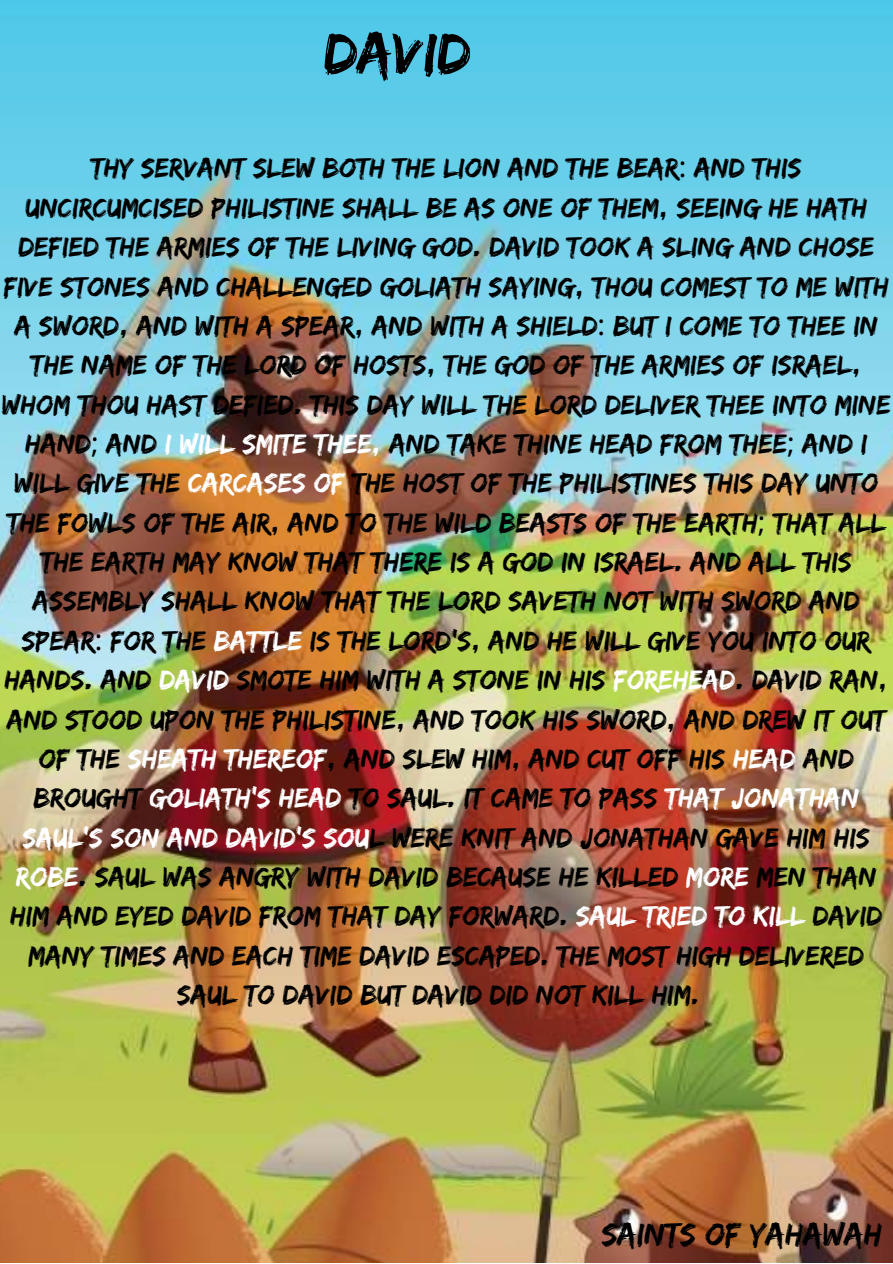
<style>
.page{position:relative;width:893px;height:1264px;background:#fff}
.page>*{position:absolute;margin:0;border:0;box-sizing:border-box;transform-origin:0 0}
.t1{font:60px "Edo";color:#000}
.t2{font:33px "Edo";color:#000}
.t3{font:28.5px/39.3px "Edo";color:#000;text-align:center}
.s1{font-family:"Noto Sans"}
.s2{color:#fff}
</style>
<div class="page">
<img style="left:0;top:0;width:892px;height:1262px">
<p class="t1" style="left:324px;top:18px;width:148px">DAVID</p>
<p class="t3" style="left:2px;top:148px;width:890px">THY SERVANT SLEW BOTH THE LION AND THE BEAR<span class="s1">:</span> AND THIS UNCIRCUMCISED PHILISTINE SHALL BE AS ONE OF THEM, SEEING HE HATH DEFIED THE ARMIES OF THE LIVING GOD. DAVID TOOK A SLING AND CHOSE FIVE STONES AND CHALLENGED GOLIATH SAYING, THOU COMEST TO ME WITH A SWORD, AND WITH A SPEAR, AND WITH A SHIELD<span class="s1">:</span> BUT I COME TO THEE IN THE NAME OF THE LORD OF HOSTS, THE GOD OF THE ARMIES OF ISRAEL, WHOM THOU HAST DEFIED. THIS DAY WILL THE LORD DELIVER THEE INTO MINE HAND<span class="s1">;</span> AND <span class="s2">I WILL SMITE THEE,</span> AND TAKE THINE HEAD FROM THEE<span class="s1">;</span> AND I WILL GIVE THE <span class="s2">CARCASES OF</span> THE HOST OF THE PHILISTINES THIS DAY UNTO THE FOWLS OF THE AIR, AND TO THE WILD BEASTS OF THE EARTH<span class="s1">;</span> THAT ALL THE EARTH MAY KNOW THAT THERE IS A GOD IN ISRAEL. AND ALL THIS ASSEMBLY SHALL KNOW THAT THE LORD SAVETH NOT WITH SWORD AND SPEAR<span class="s1">:</span> FOR THE <span class="s2">BATTLE</span> IS THE LORD'S, AND HE WILL GIVE YOU INTO OUR HANDS. AND <span class="s2">DAVID</span> SMOTE HIM WITH A STONE IN HIS <span class="s2">FOREHEAD</span>. DAVID RAN, AND STOOD UPON THE PHILISTINE, AND TOOK HIS SWORD, AND DREW IT OUT OF THE <span class="s2">SHEATH THEREOF</span>, AND SLEW HIM, AND CUT OFF HIS <span class="s2">HEAD</span> AND BROUGHT <span class="s2">GOLIATH’S HEAD</span> TO SAUL. IT CAME TO PASS <span class="s2">THAT JONATHAN SAUL’S SON AND DAVID’S SOU</span>L WERE KNIT AND JONATHAN GAVE HIM HIS <span class="s2">ROBE</span>. SAUL WAS ANGRY WITH DAVID BECAUSE HE KILLED <span class="s2">MORE</span> MEN THAN HIM AND EYED DAVID FROM THAT DAY FORWARD. <span class="s2">SAUL TRIED TO KILL</span> DAVID MANY TIMES AND EACH TIME David ESCAPED. THE MOST HIGH DELIVERED SAUL TO DAVID BUT DAVID DID NOT KILL HIM.</p>
<p class="t2" style="left:601px;top:1214px;width:281px">SAINTS OF YAHAWAH</p>
</div>
